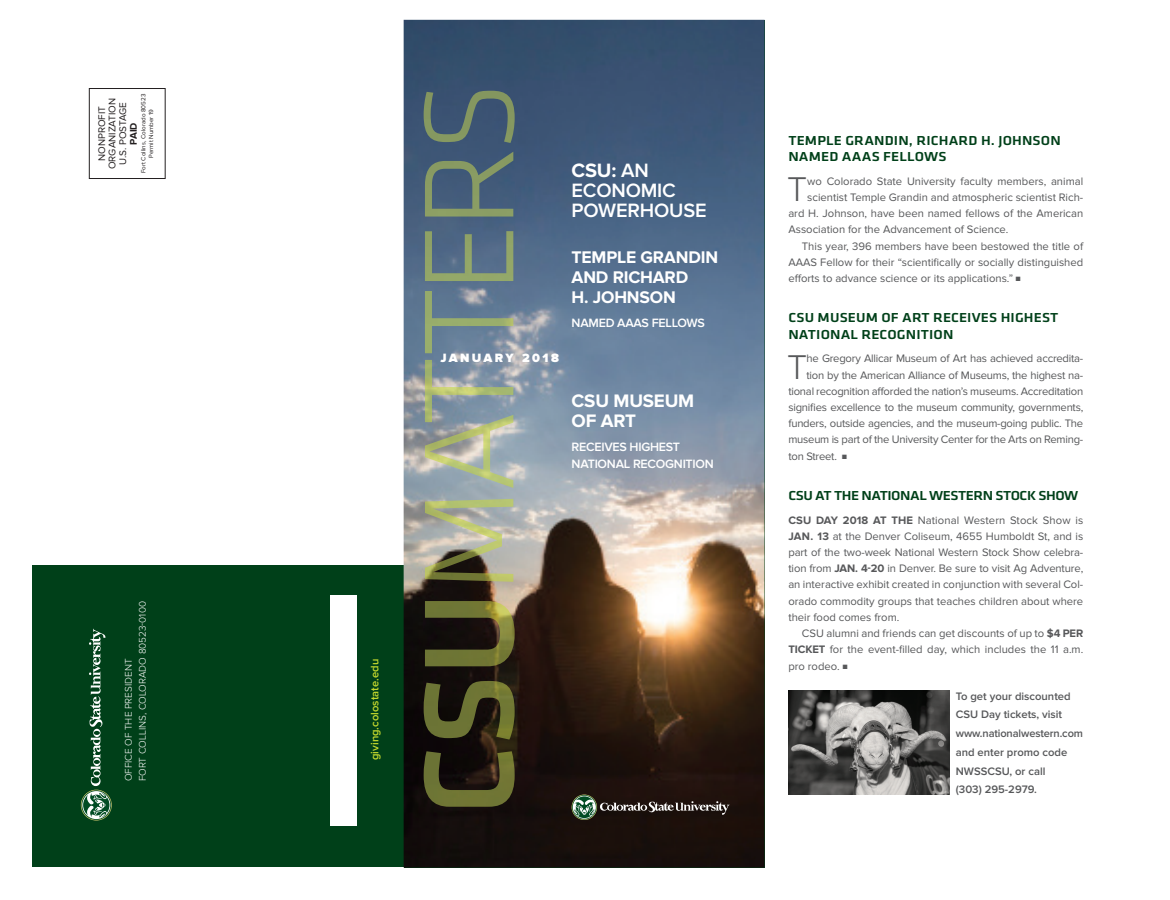
<style>
.page{position:relative;width:1170px;height:900px;background:#fff}
.page>*{position:absolute;margin:0;border:0;box-sizing:border-box;transform-origin:0 0}
.t1{font:300 35.62px "Proxima Nova";color:#57585a}
.t2{font:600 20px/20px "Proxima Nova";letter-spacing:-.01em;color:#fff}
.t3{font:700 18.75px/20px "Proxima Nova";letter-spacing:-.01em;color:#fff}
.t4{font:700 17.5px/20px "Proxima Nova";letter-spacing:-.01em;color:#fff}
.t5{font:500 13.5px/16.2px "Klavika";letter-spacing:.01em;color:#004019;scale:1.11 1}
.t6{font:500 13.5px "Klavika";letter-spacing:-.03em;color:#004019;scale:1.11 1}
.t7{font:600 12.5px/17.5px "Proxima Nova";letter-spacing:-.02em;color:#fff}
.t8{font:900 12.5px "Proxima Nova";letter-spacing:.2em;color:#fff}
.t9{font:11.25px/16.2px "Proxima Nova";color:#57585a;text-align:justify}
.t10{font:11.25px "Proxima Nova";letter-spacing:-.02em;color:#57585a}
.t11{font:600 11.25px/18.8px "Proxima Nova";color:#57585a}
.t12{font:600 11.25px "Proxima Nova";color:#c4d82d}
.t13{font:300 10px/13.8px "Proxima Nova";color:#fff}
.t14{font:10px/10.6px "Proxima Nova";color:#231f20;text-align:center}
.t15{font:700 10px "Proxima Nova";color:#231f20}
.t16{font:6.25px/7.5px "Proxima Nova";color:#231f20;text-align:center}
.s1{font-weight:700}
</style>
<div class="page">
<div style="left:32px;top:565px;width:372px;height:301px;background:#004019"></div>
<div style="left:330px;top:595px;width:26px;height:230px;background:#fff"></div>
<div style="left:89px;top:88px;width:76px;height:91px;border:1px solid #231f20"></div>
<img style="left:404px;top:20px;width:361px;height:848px">
<svg style="left:572px;top:795px;width:25px;height:24px"></svg>
<svg style="left:573px;top:796px;width:157px;height:23px;background:#423f38"></svg>
<img style="left:424px;top:601px;width:91px;height:206px">
<img style="left:424px;top:91px;width:91px;height:491px">
<svg style="left:81px;top:790px;width:31px;height:31px"></svg>
<svg style="left:82px;top:790px;width:29px;height:30px"></svg>
<svg style="left:82px;top:629px;width:28px;height:190px"></svg>
<img style="left:788px;top:691px;width:161px;height:103px">
<p class="t16" style="left:140px;top:173px;width:81px;rotate:-90deg">Fort Collins, Colorado 80523<br>Permit Number 19</p>
<p class="t14" style="left:97px;top:169px;width:73px;rotate:-90deg">NONPROFIT<br>ORGANIZATION<br>U.S. POSTAGE</p>
<p class="t15" style="left:128px;top:145px;width:24px;rotate:-90deg">PAID</p>
<p class="t13" style="left:122px;top:781px;width:182px;rotate:-90deg">OFFICE OF THE PRESIDENT<br>FORT COLLINS, COLORADO 80523-0100</p>
<p class="t8" style="left:440px;top:351px;width:120px">JANUARY 2018</p>
<h2 class="t2" style="left:572px;top:161px;width:136px"><span class="s1">CSU:</span> AN<br>ECONOMIC<br>POWERHOUSE</h2>
<h3 class="t4" style="left:572px;top:248px;width:148px">TEMPLE GRANDIN<br>AND RICHARD<br>H. JOHNSON</h3>
<p class="t7" style="left:572px;top:314px;width:135px">NAMED AAAS FELLOWS</p>
<h3 class="t3" style="left:572px;top:391px;width:124px">CSU MUSEUM<br>OF ART</h3>
<p class="t7" style="left:572px;top:438px;width:144px">RECEIVES HIGHEST<br>NATIONAL RECOGNITION</p>
<p class="t12" style="left:368px;top:760px;width:103px;rotate:-90deg">giving.colostate.edu</p>
<p class="t5" style="left:788px;top:132px;width:247px">TEMPLE GRANDIN, RICHARD H. JOHNSON<br>NAMED AAAS FELLOWS</p>
<h1 class="t1" style="left:787px;top:169px;width:22px">T</h1>
<p class="t9" style="left:807px;top:173px;width:278px">wo Colorado State University faculty members, animal</p>
<p class="t9" style="left:807px;top:189px;width:278px">scientist Temple Grandin and atmospheric scientist Rich-</p>
<p class="t9" style="left:788px;top:206px;width:296px">ard H. Johnson, have been named fellows of the American</p>
<p class="t9" style="left:788px;top:222px;width:222px">Association for the Advancement of Science.</p>
<p class="t9" style="left:802px;top:238px;width:283px">This year, 396 members have been bestowed the title of</p>
<p class="t9" style="left:788px;top:254px;width:296px">AAAS Fellow for their “scientifically or socially distinguished</p>
<p class="t9" style="left:788px;top:271px;width:234px">efforts to advance science or its applications.” ■</p>
<p class="t5" style="left:788px;top:309px;width:245px">CSU MUSEUM OF ART RECEIVES HIGHEST<br>NATIONAL RECOGNITION</p>
<h1 class="t1" style="left:787px;top:347px;width:22px">T</h1>
<p class="t10" style="left:807px;top:352px;width:278px">he Gregory Allicar Museum of Art has achieved accredita-</p>
<p class="t10" style="left:807px;top:368px;width:278px">tion by the American Alliance of Museums, the highest na-</p>
<p class="t10" style="left:788px;top:385px;width:296px">tional recognition afforded the nation’s museums. Accreditation</p>
<p class="t10" style="left:788px;top:401px;width:296px">signifies excellence to the museum community, governments,</p>
<p class="t10" style="left:788px;top:417px;width:296px">funders, outside agencies, and the museum-going public. The</p>
<p class="t10" style="left:788px;top:433px;width:296px">museum is part of the University Center for the Arts on Reming-</p>
<p class="t10" style="left:788px;top:450px;width:60px">ton Street. ■</p>
<p class="t6" style="left:788px;top:486px;width:263px">CSU AT THE NATIONAL WESTERN STOCK SHOW</p>
<p class="t9" style="left:788px;top:512px;width:296px"><span class="s1">CSU DAY 2018 AT THE</span> National Western Stock Show is <span class="s1">JAN. 13</span> at the Denver Coliseum, 4655 Humboldt St, and is part of the two-week National Western Stock Show celebra&shy;tion from <span class="s1">JAN. 4-20</span> in Denver. Be sure to visit Ag Adventure, an interactive exhibit created in conjunction with several Col&shy;orado commodity groups that teaches children about where their food comes from.</p>
<p class="t9" style="left:788px;top:626px;width:296px;text-indent:13px">CSU alumni and friends can get discounts of up to <span class="s1">$4 PER TICKET</span> for the event-filled day, which includes the 11 a.m. pro rodeo. ■</p>
<p class="t11" style="left:956px;top:687px;width:129px">To get your discounted<br>CSU Day tickets, visit www.nationalwestern.com and enter promo code<br>NWSSCSU, or call<br>(303) 295-2979.</p>
</div>
